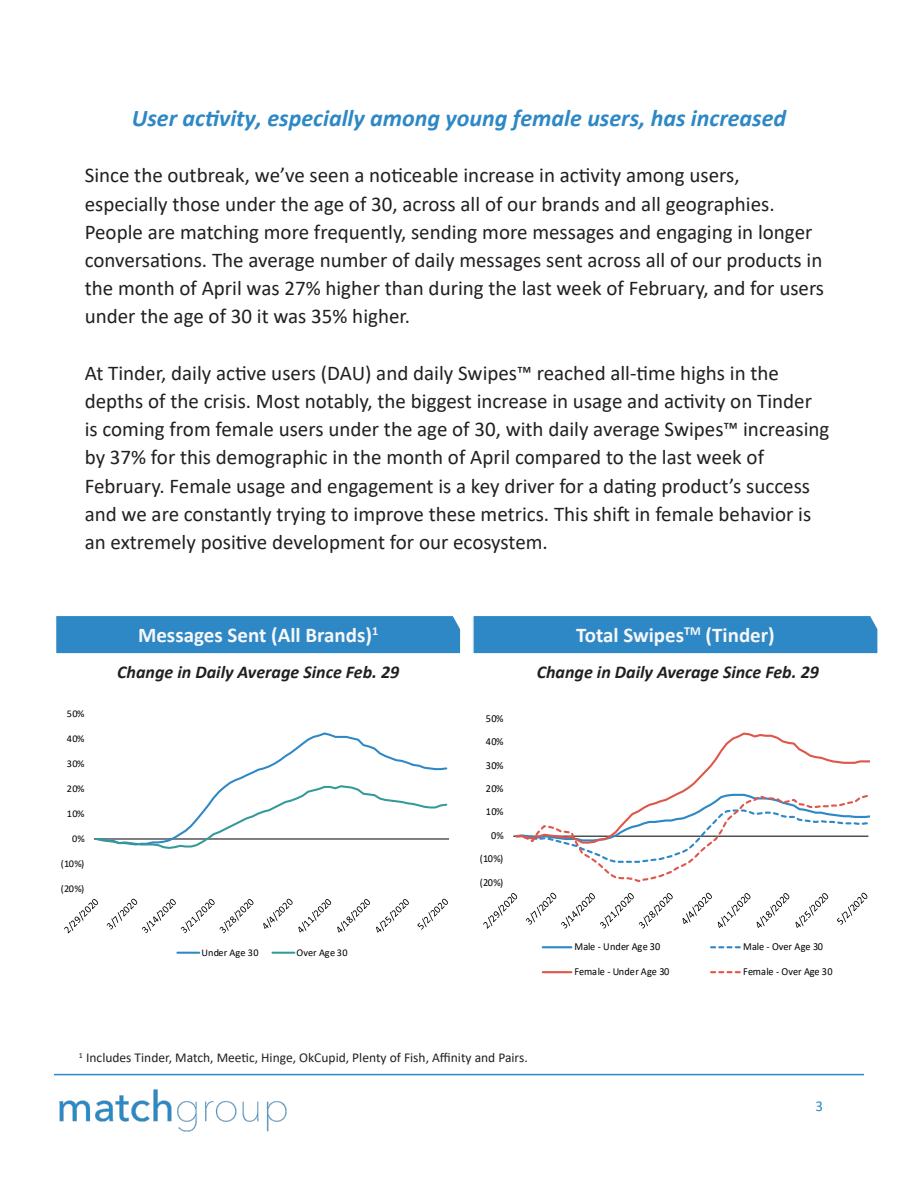
<style>
.page{position:relative;width:918px;height:1188px;background:#fff}
.page>*{position:absolute;margin:0;border:0;box-sizing:border-box;transform-origin:0 0}
.t1{font:italic 700 24px "Calibri";color:#2d88c5}
.t2{font:21px/28.2px "Calibri";color:#231f20}
.t3{font:700 21px "Calibri";color:#f7f7f8}
.t4{font:italic 700 18px "Calibri";color:#231f20}
.t5{font:15px "Calibri";color:#2d88c5}
.t6{font:13.5px "Calibri";color:#231f20}
.t7{font:10.65px "Calibri";letter-spacing:.005em;color:#000;scale:.96 1}
.t8{font:10.35px "Calibri";letter-spacing:.025em;color:#000}
</style>
<div class="page">
<img style="left:59px;top:1089px;width:228px;height:43px">
<hr style="left:54px;top:1074px;width:810px;height:1px;background:#2d88c5">
<svg style="left:94px;top:732px;width:355px;height:117px"></svg>
<svg style="left:64px;top:899px;width:34px;height:35px"></svg>
<svg style="left:106px;top:898px;width:148px;height:36px"></svg>
<svg style="left:263px;top:898px;width:185px;height:35px"></svg>
<hr style="left:177px;top:952px;width:22px;height:2px;background:#2d88c5">
<hr style="left:272px;top:952px;width:22px;height:2px;background:#399">
<div style="left:56px;top:615px;width:405px;height:39px;background:#2d88c5"></div>
<div style="left:55px;top:615px;width:407px;height:40px;border:2px solid #fff"></div>
<svg style="left:453px;top:615px;width:9px;height:14px"></svg>
<hr style="left:513px;top:836px;width:355px;height:1px;background:#000">
<svg style="left:514px;top:732px;width:355px;height:150px"></svg>
<svg style="left:483px;top:893px;width:35px;height:36px"></svg>
<svg style="left:525px;top:892px;width:304px;height:37px"></svg>
<svg style="left:836px;top:892px;width:32px;height:33px"></svg>
<hr style="left:543px;top:946px;width:28px;height:2px;background:#2d88c5">
<svg style="left:711px;top:946px;width:29px;height:2px"></svg>
<hr style="left:543px;top:971px;width:28px;height:2px;background:#df574c">
<svg style="left:711px;top:971px;width:29px;height:2px"></svg>
<div style="left:473px;top:615px;width:405px;height:39px;background:#2d88c5"></div>
<div style="left:472px;top:615px;width:407px;height:40px;border:2px solid #fff"></div>
<svg style="left:870px;top:615px;width:9px;height:14px"></svg>
<p class="t1" style="left:132px;top:101px;width:656px">User activity, especially among young female users, has increased</p>
<p class="t2" style="left:85px;top:161px;width:741px">Since the outbreak, we’ve seen a noticeable increase in activity among users, especially those under the age of 30, across all of our brands and all geographies.<br>People are matching more frequently, sending more messages and engaging in longer conversations. The average number of daily messages sent across all of our products in the month of April was 27% higher than during the last week of February, and for users under the age of 30 it was 35% higher.</p>
<p class="t2" style="left:85px;top:358px;width:746px">At Tinder, daily active users (DAU) and daily Swipes™ reached all-time highs in the depths of the crisis. Most notably, the biggest increase in usage and activity on Tinder is coming from female users under the age of 30, with daily average Swipes™ increasing by 37% for this demographic in the month of April compared to the last week of February. Female usage and engagement is a key driver for a dating product’s success and we are constantly trying to improve these metrics. This shift in female behavior is an extremely positive development for our ecosystem.</p>
<p class="t3" style="left:138px;top:621px;width:242px">Messages Sent (All Brands)<sup>1</sup></p>
<p class="t3" style="left:576px;top:621px;width:200px">Total Swipes<sup>TM</sup> (Tinder)</p>
<p class="t4" style="left:117px;top:660px;width:284px">Change in Daily Average Since Feb. 29</p>
<p class="t4" style="left:537px;top:660px;width:284px">Change in Daily Average Since Feb. 29</p>
<p class="t8" style="left:67px;top:707px;width:19px">50%</p>
<p class="t7" style="left:486px;top:711px;width:20px">50%</p>
<p class="t8" style="left:67px;top:732px;width:19px">40%</p>
<p class="t7" style="left:486px;top:734px;width:20px">40%</p>
<p class="t8" style="left:67px;top:756px;width:19px">30%</p>
<p class="t7" style="left:486px;top:758px;width:20px">30%</p>
<p class="t8" style="left:67px;top:781px;width:19px">20%</p>
<p class="t7" style="left:486px;top:781px;width:20px">20%</p>
<p class="t8" style="left:67px;top:806px;width:19px">10%</p>
<p class="t7" style="left:486px;top:805px;width:20px">10%</p>
<p class="t8" style="left:72px;top:831px;width:14px">0%</p>
<p class="t7" style="left:491px;top:828px;width:15px">0%</p>
<p class="t8" style="left:61px;top:856px;width:25px">(10%)</p>
<p class="t7" style="left:480px;top:851px;width:26px">(10%)</p>
<p class="t8" style="left:61px;top:881px;width:25px">(20%)</p>
<p class="t7" style="left:480px;top:875px;width:26px">(20%)</p>
<p class="t8" style="left:201px;top:945px;width:59px">Under Age 30</p>
<p class="t8" style="left:297px;top:945px;width:53px">Over Age 30</p>
<p class="t7" style="left:575px;top:939px;width:91px">Male - Under Age 30</p>
<p class="t7" style="left:743px;top:939px;width:85px">Male - Over Age 30</p>
<p class="t7" style="left:575px;top:964px;width:100px">Female - Under Age 30</p>
<p class="t7" style="left:743px;top:964px;width:95px">Female - Over Age 30</p>
<p class="t6" style="left:79px;top:1049px;width:451px"><sup>1</sup> Includes Tinder, Match, Meetic, Hinge, OkCupid, Plenty of Fish, Affinity and Pairs.</p>
<p class="t5" style="left:815px;top:1095px;width:9px">3</p>
</div>
